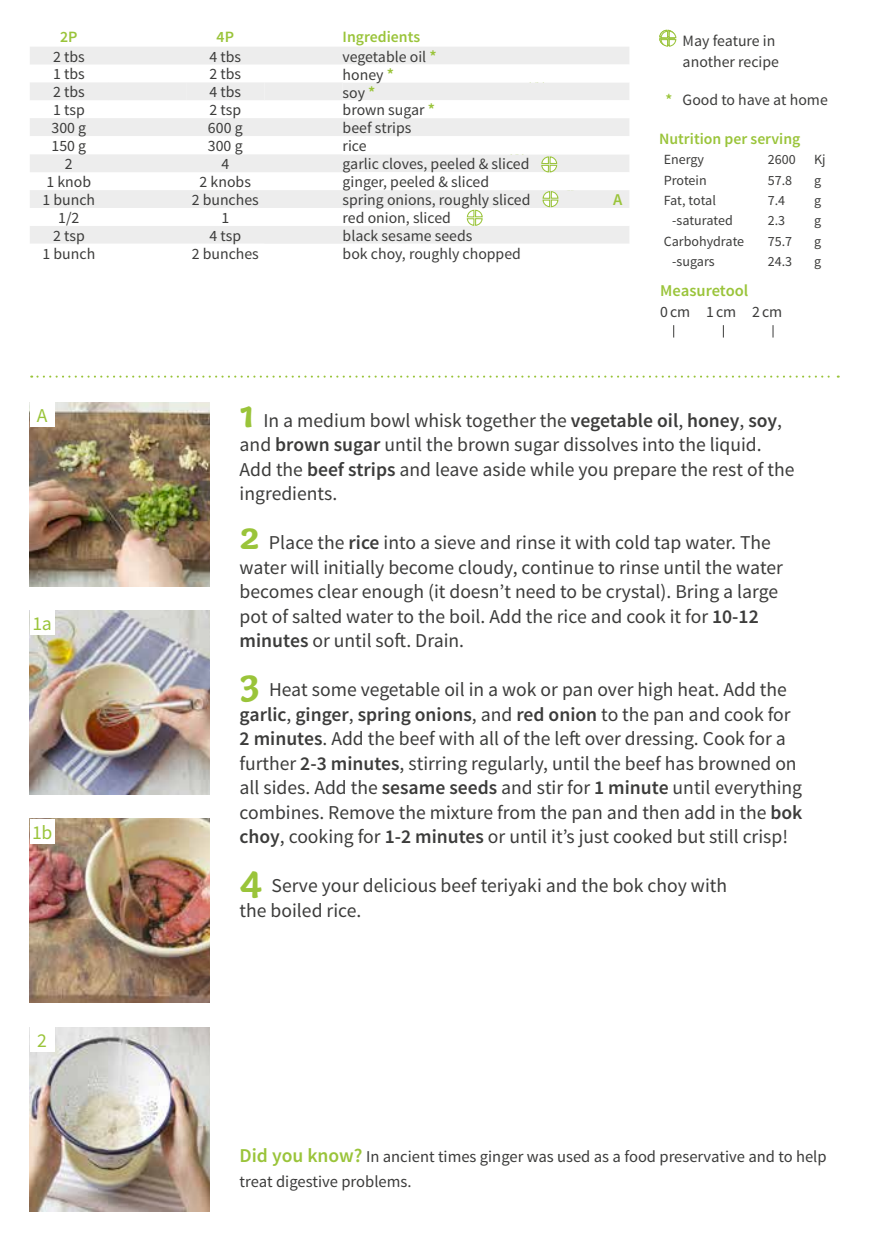
<style>
.page{position:relative;width:869px;height:1241px;background:#fff}
.page>*{position:absolute;margin:0;border:0;box-sizing:border-box;transform-origin:0 0}
.t1{font:19.6px/24.5px "Source Sans Pro";color:#3c3c3b}
.t2{font:19.6px "Source Sans Pro";color:#9ac43a}
.t3{font:16.45px/24.5px "Source Sans Pro";color:#3c3c3b}
.t4{font:600 16.45px "Source Sans Pro";color:#9ac43a}
.t5{font:15.75px/21px "Source Sans Pro";color:#3c3c3b}
.t6{font:600 15.75px "Source Sans Pro";color:#9ac43a}
.t7{font:15.75px "Source Sans Pro";letter-spacing:.06em;color:#3c3c3b}
.t8{font:14px "Source Sans Pro";color:#3c3c3b}
.s1{font-weight:600;font-size:16.45px;color:#9ac43a}
.s2{font-weight:600;color:#9ac43a}
.s3{font-family:"Capucine Basic";font-weight:700;font-size:41.12px;color:#9ac43a}
.s4{font-weight:600}
.s5{font-weight:600;font-size:19.6px;color:#9ac43a}
</style>
<div class="page">
<img style="left:30px;top:818px;width:180px;height:184px">
<img style="left:30px;top:610px;width:180px;height:184px">
<img style="left:30px;top:1027px;width:180px;height:184px">
<img style="left:30px;top:402px;width:180px;height:184px">
<svg style="left:31px;top:375px;width:807px;height:2px"></svg>
<svg style="left:673px;top:325px;width:1px;height:12px"></svg>
<svg style="left:722px;top:325px;width:1px;height:12px"></svg>
<svg style="left:772px;top:325px;width:1px;height:12px"></svg>
<div style="left:30px;top:402px;width:25px;height:25px;background:#fff"></div>
<div style="left:30px;top:610px;width:25px;height:25px;background:#fff"></div>
<div style="left:30px;top:818px;width:25px;height:25px;background:#fff"></div>
<div style="left:30px;top:1027px;width:24px;height:24px;background:#fff"></div>
<svg style="left:659px;top:29px;width:17px;height:18px"></svg>
<div style="left:30px;top:47px;width:599px;height:17px;background:#ededed"></div>
<svg style="left:30px;top:82px;width:599px;height:162px;fill:#ededed"></svg>
<div style="left:108px;top:82px;width:234px;height:18px;background:#ededed"></div>
<svg style="left:540px;top:156px;width:17px;height:17px"></svg>
<svg style="left:541px;top:189px;width:37px;height:19px"></svg>
<svg style="left:466px;top:209px;width:17px;height:17px"></svg>
<p class="t6" style="left:60px;top:26px;width:19px">2P</p>
<p class="t6" style="left:216px;top:26px;width:19px">4P</p>
<p class="t6" style="left:342px;top:26px;width:79px">Ingredients</p>
<p class="t5" style="left:53px;top:46px;width:33px">2 tbs</p>
<p class="t5" style="left:209px;top:46px;width:33px">4 tbs</p>
<p class="t5" style="left:342px;top:46px;width:95px">vegetable oil <span class="s1">*</span></p>
<p class="t5" style="left:53px;top:64px;width:33px">1 tbs</p>
<p class="t5" style="left:209px;top:64px;width:33px">2 tbs</p>
<p class="t5" style="left:342px;top:64px;width:53px">honey <span class="s1">*</span></p>
<p class="t5" style="left:53px;top:82px;width:33px">2 tbs</p>
<p class="t5" style="left:209px;top:82px;width:33px">4 tbs</p>
<p class="t5" style="left:342px;top:82px;width:34px">soy <span class="s1">*</span></p>
<p class="t5" style="left:53px;top:100px;width:33px">1 tsp</p>
<p class="t5" style="left:209px;top:100px;width:33px">2 tsp</p>
<p class="t5" style="left:342px;top:100px;width:94px">brown sugar <span class="s1">*</span></p>
<p class="t5" style="left:52px;top:117px;width:36px">300 g</p>
<p class="t5" style="left:208px;top:117px;width:36px">600 g</p>
<p class="t5" style="left:342px;top:117px;width:70px">beef strips</p>
<p class="t5" style="left:52px;top:136px;width:36px">150 g</p>
<p class="t5" style="left:208px;top:136px;width:36px">300 g</p>
<p class="t5" style="left:342px;top:136px;width:26px">rice</p>
<p class="t5" style="left:65px;top:154px;width:9px">2</p>
<p class="t5" style="left:221px;top:154px;width:9px">4</p>
<p class="t5" style="left:342px;top:154px;width:188px">garlic cloves, peeled &amp; sliced</p>
<p class="t5" style="left:46px;top:172px;width:46px">1 knob</p>
<p class="t5" style="left:199px;top:172px;width:53px">2 knobs</p>
<p class="t5" style="left:342px;top:172px;width:148px">ginger, peeled &amp; sliced</p>
<p class="t5" style="left:42px;top:189px;width:54px">1 bunch</p>
<p class="t5" style="left:191px;top:189px;width:69px">2 bunches</p>
<p class="t5" style="left:342px;top:190px;width:189px">spring onions, roughly sliced</p>
<p class="t4" style="left:613px;top:189px;width:11px">A</p>
<p class="t5" style="left:58px;top:207px;width:23px">1/2</p>
<p class="t5" style="left:221px;top:207px;width:9px">1</p>
<p class="t5" style="left:342px;top:208px;width:110px">red onion, sliced</p>
<p class="t5" style="left:53px;top:225px;width:33px">2 tsp</p>
<p class="t5" style="left:209px;top:225px;width:33px">4 tsp</p>
<p class="t5" style="left:342px;top:225px;width:131px">black sesame seeds</p>
<p class="t5" style="left:42px;top:243px;width:54px">1 bunch</p>
<p class="t5" style="left:192px;top:243px;width:69px">2 bunches</p>
<p class="t5" style="left:342px;top:243px;width:180px">bok choy, roughly chopped</p>
<p class="t5" style="left:682px;top:30px;width:98px">May feature in another recipe</p>
<p class="t5" style="left:665px;top:90px;width:164px"><span class="s2">*</span> Good to have at home</p>
<p class="t6" style="left:659px;top:129px;width:143px">Nutrition per serving</p>
<p class="t8" style="left:663px;top:151px;width:42px">Energy</p>
<p class="t8" style="left:767px;top:151px;width:29px">2600</p>
<p class="t8" style="left:813px;top:151px;width:13px">Kj</p>
<p class="t8" style="left:663px;top:171px;width:45px">Protein</p>
<p class="t8" style="left:767px;top:171px;width:26px">57.8</p>
<p class="t8" style="left:813px;top:171px;width:9px">g</p>
<p class="t8" style="left:663px;top:192px;width:54px">Fat, total</p>
<p class="t8" style="left:767px;top:192px;width:19px">7.4</p>
<p class="t8" style="left:813px;top:192px;width:9px">g</p>
<p class="t8" style="left:671px;top:212px;width:62px">-saturated</p>
<p class="t8" style="left:767px;top:212px;width:19px">2.3</p>
<p class="t8" style="left:813px;top:212px;width:9px">g</p>
<p class="t8" style="left:663px;top:232px;width:82px">Carbohydrate</p>
<p class="t8" style="left:767px;top:232px;width:26px">75.7</p>
<p class="t8" style="left:813px;top:232px;width:9px">g</p>
<p class="t8" style="left:671px;top:253px;width:44px">-sugars</p>
<p class="t8" style="left:767px;top:253px;width:26px">24.3</p>
<p class="t8" style="left:813px;top:253px;width:9px">g</p>
<p class="t4" style="left:660px;top:280px;width:89px">Measuretool</p>
<p class="t7" style="left:660px;top:301px;width:123px">0cm 1cm 2cm</p>
<p class="t2" style="left:37px;top:403px;width:12px">A</p>
<p class="t2" style="left:32px;top:611px;width:21px">1a</p>
<p class="t2" style="left:32px;top:819px;width:22px">1b</p>
<p class="t2" style="left:37px;top:1028px;width:11px">2</p>
<p class="t1" style="left:239px;top:408px;width:556px"><span class="s3">1</span> In a medium bowl whisk together the <span class="s4">vegetable oil</span>, <span class="s4">honey</span>, <span class="s4">soy</span>, and <span class="s4">brown sugar</span> until the brown sugar dissolves into the liquid.<br>Add the <span class="s4">beef strips</span> and leave aside while you prepare the rest of the ingredients.</p>
<p class="t1" style="left:239px;top:530px;width:544px"><span class="s3">2</span> Place the <span class="s4">rice</span> into a sieve and rinse it with cold tap water. The water will initially become cloudy, continue to rinse until the water becomes clear enough (it doesn’t need to be crystal). Bring a large pot of salted water to the boil. Add the rice and cook it for <span class="s4">10-12 minutes</span> or until soft. Drain.</p>
<p class="t1" style="left:239px;top:677px;width:564px"><span class="s3">3</span> Heat some vegetable oil in a wok or pan over high heat. Add the <span class="s4">garlic</span>, <span class="s4">ginger</span>, <span class="s4">spring onions</span>, and <span class="s4">red onion</span> to the pan and cook for <span class="s4">2 minutes</span>. Add the beef with all of the left over dressing. Cook for a further <span class="s4">2-3 minutes</span>, stirring regularly, until the beef has browned on all sides. Add the <span class="s4">sesame seeds</span> and stir for <span class="s4">1 minute</span> until everything combines. Remove the mixture from the pan and then add in the <span class="s4">bok choy</span>, cooking for <span class="s4">1-2 minutes</span> or until it’s just cooked but still crisp!</p>
<p class="t1" style="left:239px;top:873px;width:489px"><span class="s3">4</span> Serve your delicious beef teriyaki and the bok choy with the boiled rice.</p>
<p class="t3" style="left:239px;top:1144px;width:588px"><span class="s5">Did you know?</span> In ancient times ginger was used as a food preservative and to help treat digestive problems.</p>
</div>
